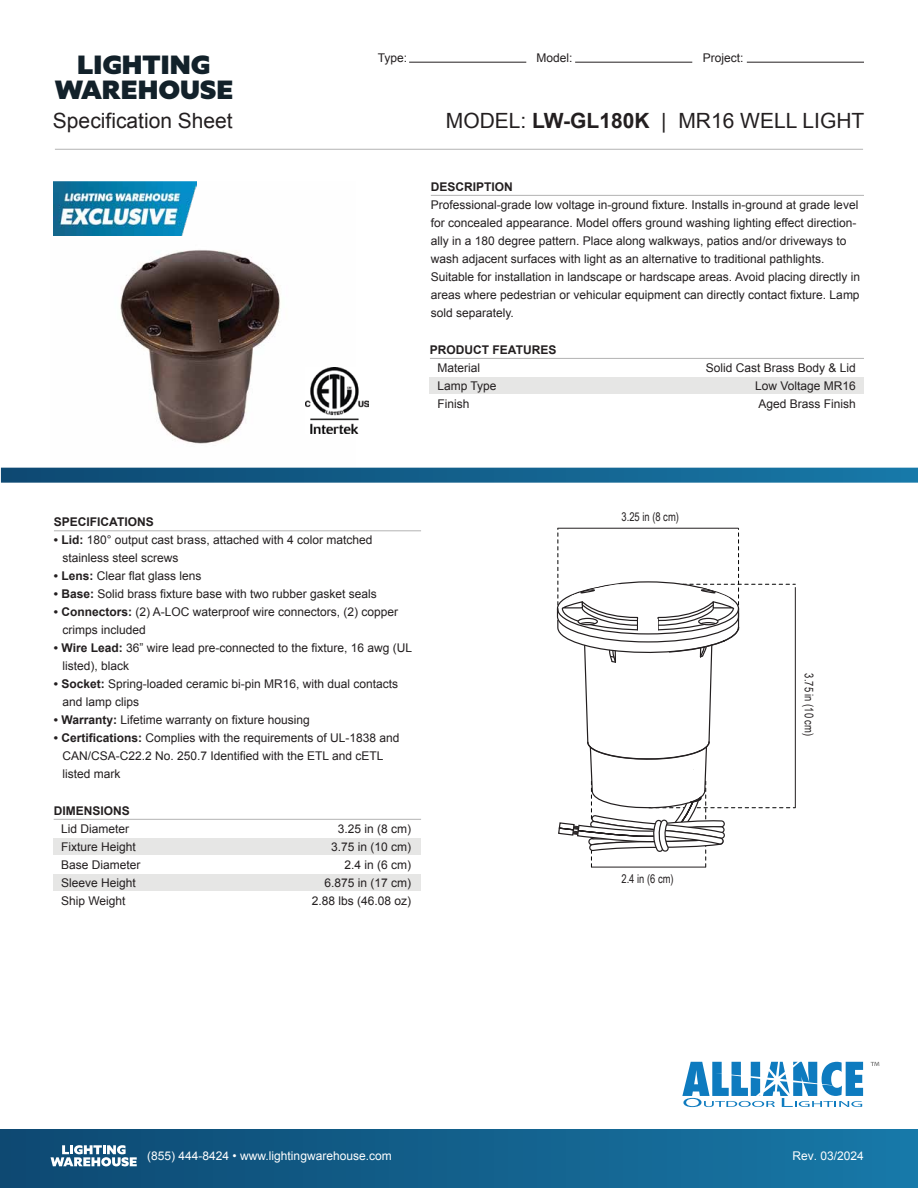
<style>
.page{position:relative;width:918px;height:1188px;background:#fff}
.page>*{position:absolute;margin:0;border:0;box-sizing:border-box;transform-origin:0 0}
.t1{font:900 26.4px/24.8px "Specter";color:#12212a;text-align:center}
.t2{font:21px "Arial";color:#231f20}
.t3{font:12px/18px "Arial";color:#231f20}
.t4{font:700 12px "Arial";color:#231f20}
.t5{font:12px "Arial";color:#fff}
.t6{font:12px "Arial Narrow";color:#231f20;scale:.95 1}
.s1{font-weight:700}
</style>
<div class="page">
<hr style="left:591px;top:867px;width:115px;height:1px;background:#231f20">
<img style="left:51px;top:181px;width:304px;height:287px">
<hr style="left:409px;top:62px;width:117px;height:1px;background:#231f20">
<hr style="left:575px;top:62px;width:117px;height:1px;background:#231f20">
<hr style="left:747px;top:62px;width:117px;height:1px;background:#231f20">
<hr style="left:55px;top:149px;width:808px;height:1px;background:#b3b3b3">
<svg style="left:1px;top:468px;width:917px;height:15px;background:#17638e"></svg>
<div style="left:54px;top:839px;width:367px;height:16px;background:#e6e6e5"></div>
<div style="left:54px;top:874px;width:367px;height:16px;background:#e6e6e5"></div>
<hr style="left:54px;top:819px;width:367px;height:1px;background:#b3b3b3">
<hr style="left:54px;top:530px;width:367px;height:1px;background:#b3b3b3">
<img style="left:306px;top:367px;width:62px;height:66px">
<div style="left:0;top:1130px;width:918px;height:58px;background:linear-gradient(to right,#0e4971,#1878a7)"></div>
<hr style="left:795px;top:587px;width:1px;height:221px;background:#231f20">
<hr style="left:431px;top:195px;width:433px;height:1px;background:#b3b3b3">
<svg style="left:51px;top:1145px;width:86px;height:21px"></svg>
<svg style="left:682px;top:1062px;width:181px;height:45px"></svg>
<svg style="left:871px;top:1062px;width:8px;height:4px"></svg>
<img style="left:54px;top:181px;width:143px;height:54px">
<div style="left:430px;top:378px;width:434px;height:16px;background:#e6e6e5"></div>
<hr style="left:430px;top:358px;width:434px;height:1px;background:#b3b3b3">
<svg style="left:556px;top:528px;width:239px;height:339px"></svg>
<h1 class="t1" style="left:54px;top:53px;width:180px">LIGHTING<br>WAREHOUSE</h1>
<h2 class="t2" style="left:53px;top:107px;width:181px">Specification Sheet</h2>
<p class="t3" style="left:378px;top:49px;width:31px">Type:</p>
<p class="t3" style="left:537px;top:49px;width:38px">Model:</p>
<p class="t3" style="left:703px;top:49px;width:42px">Project:</p>
<h2 class="t2" style="left:446px;top:107px;width:420px">MODEL: <span class="s1">LW-GL180K</span> | MR16 WELL LIGHT</h2>
<p class="t4" style="left:431px;top:178px;width:84px">DESCRIPTION</p>
<p class="t3" style="left:431px;top:195px;width:431px">Professional-grade low voltage in-ground fixture. Installs in-ground at grade level for concealed appearance. Model offers ground washing lighting effect direction&shy;ally in a 180 degree pattern. Place along walkways, patios and/or driveways to wash adjacent surfaces with light as an alternative to traditional pathlights.<br>Suitable for installation in landscape or hardscape areas. Avoid placing directly in areas where pedestrian or vehicular equipment can directly contact fixture. Lamp sold separately.</p>
<p class="t4" style="left:430px;top:341px;width:128px">PRODUCT FEATURES</p>
<p class="t3" style="left:437px;top:359px;width:61px">Material<br>Lamp Type<br>Finish</p>
<p class="t3" style="left:755px;top:359px;width:102px;text-align:justify;text-indent:-49px">Solid Cast Brass Body &amp; Lid Low Voltage MR16<br>Aged Brass Finish</p>
<p class="t4" style="left:54px;top:514px;width:101px">SPECIFICATIONS</p>
<p class="t3" style="left:62px;top:531px;width:312px;text-indent:-8px"><span class="s1">• Lid:</span> 180° output cast brass, attached with 4 color matched stainless steel screws</p>
<p class="t3" style="left:54px;top:567px;width:149px"><span class="s1">• Lens:</span> Clear flat glass lens</p>
<p class="t3" style="left:54px;top:585px;width:324px"><span class="s1">• Base:</span> Solid brass fixture base with two rubber gasket seals</p>
<p class="t3" style="left:62px;top:603px;width:337px;text-indent:-8px"><span class="s1">• Connectors:</span> (2) A-LOC waterproof wire connectors, (2) copper crimps included</p>
<p class="t3" style="left:62px;top:639px;width:351px;text-indent:-8px"><span class="s1">• Wire Lead:</span> 36” wire lead pre-connected to the fixture, 16 awg (UL listed), black</p>
<p class="t3" style="left:62px;top:675px;width:337px;text-indent:-8px"><span class="s1">• Socket:</span> Spring-loaded ceramic bi-pin MR16, with dual contacts and lamp clips</p>
<p class="t3" style="left:54px;top:711px;width:257px"><span class="s1">• Warranty:</span> Lifetime warranty on fixture housing</p>
<p class="t3" style="left:62px;top:729px;width:339px;text-indent:-8px"><span class="s1">• Certifications:</span> Complies with the requirements of UL-1838 and<br>CAN/CSA-C22.2 No. 250.7 Identified with the ETL and cETL listed mark</p>
<p class="t4" style="left:54px;top:802px;width:78px">DIMENSIONS</p>
<p class="t3" style="left:61px;top:819px;width:81px">Lid Diameter<br>Fixture Height<br>Base Diameter<br>Sleeve Height<br>Ship Weight</p>
<p class="t3" style="left:312px;top:819px;width:101px;text-align:right">3.25 in (8 cm)<br>3.75 in (10 cm)<br>2.4 in (6 cm)<br>6.875 in (17 cm)<br>2.88 lbs (46.08 oz)</p>
<p class="t6" style="left:622px;top:508px;width:62px">3.25 in (8 cm)</p>
<p class="t6" style="left:621px;top:870px;width:56px">2.4 in (6 cm)</p>
<p class="t6" style="left:818px;top:673px;width:67px;rotate:90deg">3.75 in (10 cm)</p>
<p class="t5" style="left:147px;top:1148px;width:246px">(855) 444-8424 • www.lightingwarehouse.com</p>
<p class="t5" style="left:793px;top:1148px;width:73px">Rev. 03/2024</p>
</div>
